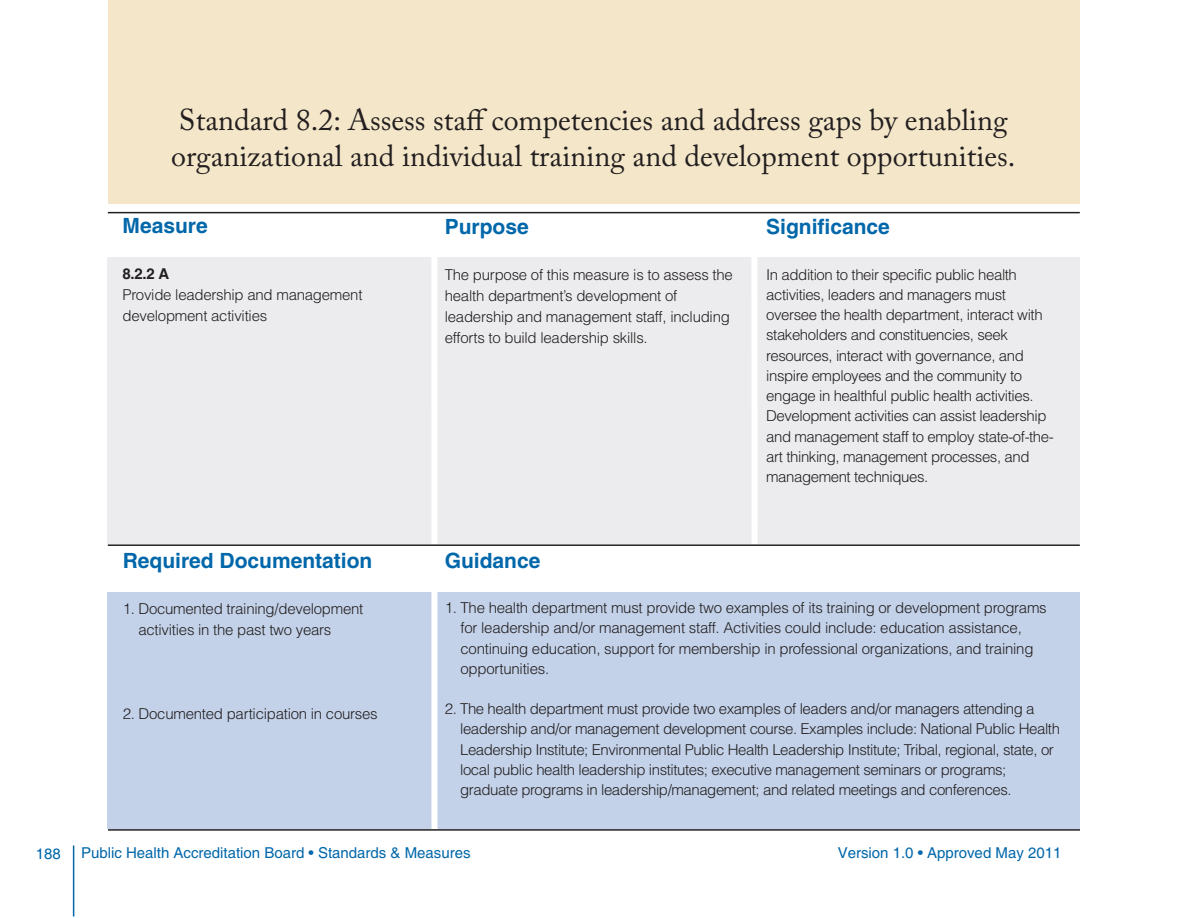
<style>
.page{position:relative;width:1188px;height:918px;background:#fff}
.page>*{position:absolute;margin:0;border:0;box-sizing:border-box;transform-origin:0 0}
.t1{font:30px/36px "Adobe Caslon Pro";color:#231f20}
.t2{font:700 21px "Helvetica";color:#0067aa}
.t3{font:300 15px/20.2px "Helvetica LT Std";letter-spacing:-.03em;color:#231f20}
.t4{font:15px "Helvetica";color:#0067aa}
.s1{font-family:"Helvetica";font-weight:700}
</style>
<div class="page">
<hr style="left:73px;top:846px;width:1px;height:70px;background:#0067aa">
<div style="left:108px;top:0;width:972px;height:203px;background:#f4e7c9"></div>
<div style="left:108px;top:258px;width:972px;height:286px;background:#ececee"></div>
<div style="left:108px;top:592px;width:972px;height:237px;background:#c3d2e9"></div>
<div style="left:431px;top:209px;width:6px;height:627px;background:#fff"></div>
<div style="left:751px;top:209px;width:7px;height:361px;background:#fff"></div>
<hr style="left:108px;top:212px;width:972px;height:1px;background:#231f20">
<hr style="left:108px;top:829px;width:972px;height:2px;background:#231f20">
<hr style="left:108px;top:544px;width:972px;height:2px;background:#231f20">
<p class="t1" style="left:171px;top:106px;width:846px">standard 8.2: assess staff competencies and address gaps by enabling organizational and individual training and development opportunities.</p>
<p class="t2" style="left:123px;top:213px;width:87px">Measure</p>
<p class="t3" style="left:123px;top:264px;width:241px;line-height:21px"><span class="s1">8.2.2 A<br></span>Provide leadership and management development activities</p>
<p class="t2" style="left:123px;top:548px;width:251px">Required Documentation</p>
<p class="t3" style="left:138px;top:600px;width:226px;line-height:21px;text-indent:-16px">1. Documented training/development activities in the past two years</p>
<p class="t3" style="left:123px;top:705px;width:257px">2. Documented participation in courses</p>
<p class="t2" style="left:445px;top:215px;width:86px">Purpose</p>
<p class="t3" style="left:445px;top:266px;width:290px;line-height:21px">The purpose of this measure is to assess the health department’s development of leadership and management staff, including efforts to build leadership skills.</p>
<p class="t2" style="left:766px;top:215px;width:125px">Significance</p>
<p class="t3" style="left:766px;top:266px;width:289px">In addition to their specific public health activities, leaders and managers must oversee the health department, interact with stakeholders and constituencies, seek resources, interact with governance, and inspire employees and the community to engage in healthful public health activities.<br>Development activities can assist leadership and management staff to employ state-of-the&shy;art thinking, management processes, and management techniques.</p>
<p class="t2" style="left:445px;top:548px;width:97px">Guidance</p>
<p class="t3" style="left:461px;top:599px;width:588px;text-indent:-16px">1. The health department must provide two examples of its training or development programs for leadership and/or management staff. Activities could include: education assistance, continuing education, support for membership in professional organizations, and training opportunities.</p>
<p class="t3" style="left:460px;top:700px;width:601px;text-indent:-15px">2. The health department must provide two examples of leaders and/or managers attending a leadership and/or management development course. Examples include: National Public Health Leadership Institute; Environmental Public Health Leadership Institute; Tribal, regional, state, or local public health leadership institutes; executive management seminars or programs; graduate programs in leadership/management; and related meetings and conferences.</p>
<p class="t4" style="left:36px;top:845px;width:27px">188</p>
<p class="t4" style="left:81px;top:844px;width:391px">Public Health Accreditation Board • Standards &amp; Measures</p>
<p class="t4" style="left:838px;top:844px;width:225px">Version 1.0 • Approved May 2011</p>
</div>
